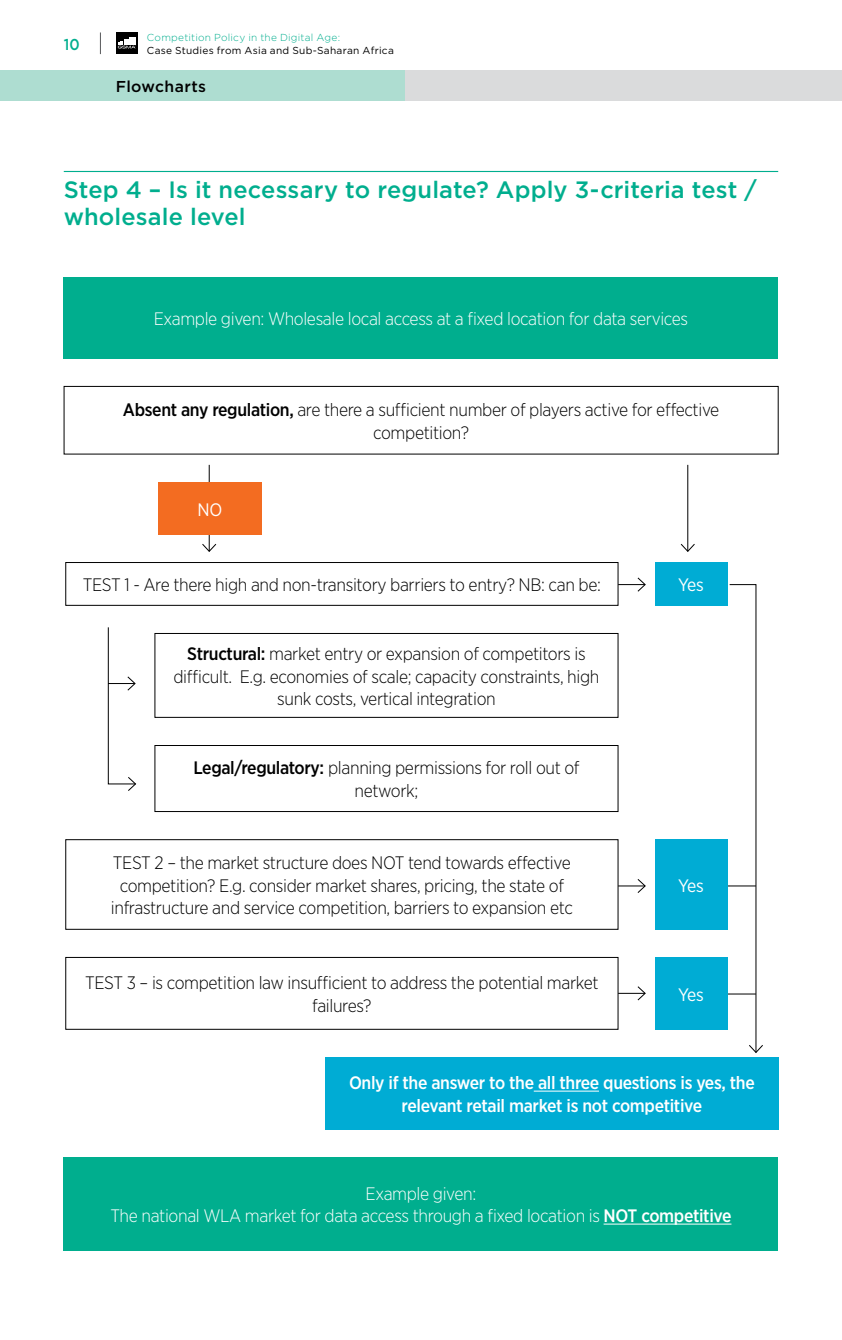
<style>
.page{position:relative;width:842px;height:1340px;background:#fff}
.page>*{position:absolute;margin:0;border:0;box-sizing:border-box;transform-origin:0 0}
.t1{font:500 23.62px/27px "Gotham";letter-spacing:.005em;color:#00ae8e}
.t2{font:300 18px/22.5px "Gotham Narrow";letter-spacing:-.02em;color:#000;text-align:center}
.t3{font:300 18px/22.5px "Gotham Narrow";letter-spacing:-.02em;color:#fff;text-align:center}
.t4{font:500 18px/22.5px "Gotham Narrow";letter-spacing:-.02em;color:#fff;text-align:center}
.t5{font:18px "Gotham Narrow";letter-spacing:-.02em;color:#fff}
.t6{font:500 15.75px "Gotham";letter-spacing:.02em;color:#000}
.t7{font:500 15.75px "Gotham";color:#00ae8e;scale:.9 1}
.t8{font:10.12px "Gotham";letter-spacing:.025em;color:#000}
.t9{font:300 10.12px "Gotham";letter-spacing:.02em;color:#00ae8e}
.s1{font-weight:500}
</style>
<div class="page">
<div style="left:405px;top:71px;width:437px;height:30px;background:#dadbdc"></div>
<div style="left:0;top:71px;width:405px;height:30px;background:#aeddd1"></div>
<svg style="left:116px;top:32px;width:22px;height:22px"></svg>
<svg style="left:118px;top:39px;width:18px;height:9px"></svg>
<div style="left:129px;top:37px;width:6px;height:7px;background:#fff"></div>
<svg style="left:100px;top:32px;width:1px;height:22px"></svg>
<hr style="left:723px;top:885px;width:33px;height:1px;background:#000">
<hr style="left:723px;top:993px;width:33px;height:1px;background:#000">
<hr style="left:209px;top:465px;width:1px;height:86px;background:#000">
<svg style="left:202px;top:543px;width:15px;height:9px"></svg>
<hr style="left:687px;top:465px;width:1px;height:86px;background:#000">
<svg style="left:680px;top:543px;width:15px;height:9px"></svg>
<hr style="left:64px;top:171px;width:714px;height:1px;background:#00ae8e">
<div style="left:64px;top:277px;width:714px;height:81px;background:#00ae8e"></div>
<div style="left:64px;top:1157px;width:714px;height:93px;background:#00ae8e"></div>
<hr style="left:604px;top:1223px;width:127px;height:1px;background:#fff">
<div style="left:158px;top:482px;width:103px;height:52px;background:#f36c21"></div>
<div style="left:65px;top:562px;width:553px;height:43px;border:1px solid #000"></div>
<div style="left:155px;top:633px;width:463px;height:84px;border:1px solid #000"></div>
<div style="left:155px;top:745px;width:463px;height:66px;border:1px solid #000"></div>
<div style="left:65px;top:839px;width:553px;height:90px;border:1px solid #000"></div>
<div style="left:65px;top:957px;width:553px;height:72px;border:1px solid #000"></div>
<svg style="left:108px;top:627px;width:28px;height:164px"></svg>
<svg style="left:618px;top:577px;width:28px;height:15px"></svg>
<svg style="left:618px;top:878px;width:28px;height:15px"></svg>
<svg style="left:618px;top:985px;width:28px;height:15px"></svg>
<div style="left:64px;top:386px;width:714px;height:68px;border:1px solid #000"></div>
<div style="left:655px;top:562px;width:72px;height:43px;background:#00acd4"></div>
<div style="left:655px;top:839px;width:72px;height:90px;background:#00acd4"></div>
<div style="left:655px;top:957px;width:72px;height:72px;background:#00acd4"></div>
<div style="left:325px;top:1057px;width:453px;height:72px;background:#00acd4"></div>
<hr style="left:534px;top:1090px;width:65px;height:1px;background:#fff">
<svg style="left:729px;top:584px;width:34px;height:469px"></svg>
<p class="t7" style="left:64px;top:34px;width:19px">10</p>
<p class="t9" style="left:147px;top:31px;width:195px">Competition Policy in the Digital Age:</p>
<p class="t8" style="left:147px;top:44px;width:249px">Case Studies from Asia and Sub-Saharan Africa</p>
<p class="t6" style="left:116px;top:76px;width:92px">Flowcharts</p>
<h1 class="t1" style="left:64px;top:175px;width:694px">Step 4 – Is it necessary to regulate? Apply 3-criteria test / wholesale level</h1>
<p class="t3" style="left:154px;top:307px;width:536px">Example given: Wholesale local access at a fixed location for data services</p>
<p class="t2" style="left:123px;top:398px;width:598px"><span class="s1">Absent any regulation,</span> are there a sufficient number of players active for effective competition?</p>
<p class="t5" style="left:197px;top:498px;width:26px">NO</p>
<p class="t2" style="left:83px;top:573px;width:520px">TEST 1 - Are there high and non-transitory barriers to entry? NB: can be:</p>
<p class="t2" style="left:173px;top:642px;width:428px"><span class="s1">Structural:</span> market entry or expansion of competitors is difficult. E.g. economies of scale; capacity constraints, high sunk costs, vertical integration</p>
<p class="t2" style="left:193px;top:756px;width:388px"><span class="s1">Legal/regulatory:</span> planning permissions for roll out of network;</p>
<p class="t2" style="left:111px;top:851px;width:463px">TEST 2 – the market structure does NOT tend towards effective competition? E.g. consider market shares, pricing, the state of infrastructure and service competition, barriers to expansion etc</p>
<p class="t2" style="left:85px;top:971px;width:515px">TEST 3 – is competition law insufficient to address the potential market failures?</p>
<p class="t5" style="left:678px;top:573px;width:27px">Yes</p>
<p class="t5" style="left:678px;top:874px;width:27px">Yes</p>
<p class="t5" style="left:678px;top:983px;width:27px">Yes</p>
<p class="t4" style="left:349px;top:1071px;width:407px">Only if the answer to the all three questions is yes, the relevant retail market is not competitive</p>
<p class="t3" style="left:111px;top:1181px;width:622px">Example given:<br>The national WLA market for data access through a fixed location is <span class="s1">NOT competitive</span></p>
</div>
